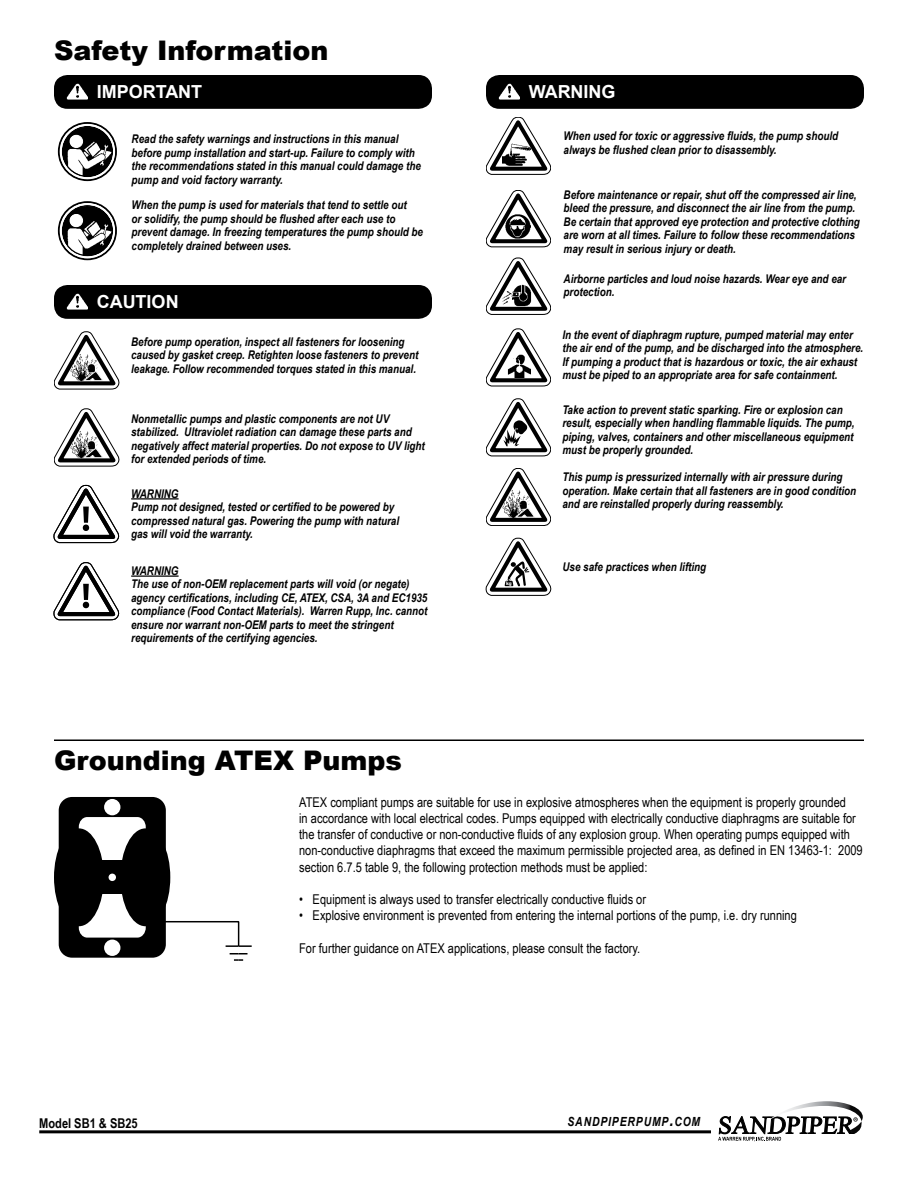
<style>
.page{position:relative;width:918px;height:1188px;background:#fff}
.page>*{position:absolute;margin:0;border:0;box-sizing:border-box;transform-origin:0 0}
.t1{font:900 27px "Arial";color:#000}
.t2{font:700 18px "Arial";color:#fff}
.t3{font:13.5px/16.2px "Arial Narrow";color:#000}
.t4{font:700 13.5px "Arial Narrow";color:#000}
.t5{font:italic 700 12.6px "Arial Narrow";letter-spacing:.07em;color:#000}
.t6{font:italic 700 12px/13.5px "Arial Narrow";color:#000}
.t7{font:700 5.1px "Myriad Pro";color:#fff}
.s1{font-size:18px}
</style>
<div class="page">
<div style="left:54px;top:75px;width:378px;height:34px;background:#000;border-radius:13px"></div>
<img style="left:67px;top:84px;width:20px;height:15px">
<hr style="left:54px;top:740px;width:810px;height:1px;background:#000">
<svg style="left:62px;top:126px;width:51px;height:51px"></svg>
<div style="left:58px;top:122px;width:59px;height:59px;border:2px solid #000;border-radius:50%"></div>
<div style="left:60px;top:124px;width:55px;height:55px;border:2px solid #fff;border-radius:50%"></div>
<img style="left:62px;top:126px;width:51px;height:51px;border-radius:25px">
<div style="left:70px;top:135px;width:13px;height:12px;background:#fff;border-radius:50%"></div>
<div style="left:70px;top:135px;width:13px;height:13px;border:1px solid #fff;border-radius:50%"></div>
<svg style="left:62px;top:205px;width:51px;height:51px"></svg>
<div style="left:58px;top:201px;width:59px;height:59px;border:2px solid #000;border-radius:50%"></div>
<div style="left:60px;top:203px;width:55px;height:55px;border:2px solid #fff;border-radius:50%"></div>
<img style="left:62px;top:206px;width:51px;height:50px;border-radius:25px">
<div style="left:70px;top:214px;width:13px;height:13px;background:#fff;border-radius:50%"></div>
<div style="left:70px;top:214px;width:13px;height:13px;border:1px solid #fff;border-radius:50%"></div>
<svg style="left:54px;top:332px;width:65px;height:58px"></svg>
<div style="left:54px;top:285px;width:378px;height:34px;background:#000;border-radius:13px"></div>
<img style="left:67px;top:294px;width:20px;height:15px">
<div style="left:486px;top:75px;width:378px;height:34px;background:#000;border-radius:13px"></div>
<img style="left:499px;top:84px;width:20px;height:15px">
<div style="left:59px;top:797px;width:107px;height:161px;background:#000;border-radius:13px"></div>
<svg style="left:79px;top:817px;width:67px;height:121px;background:#f6f6f6"></svg>
<div style="left:54px;top:828px;width:50px;height:98px;background:#000;border-radius:50%"></div>
<div style="left:104px;top:799px;width:16px;height:16px;background:#fff;border-radius:50%"></div>
<div style="left:76px;top:860px;width:73px;height:34px;background:#000"></div>
<div style="left:109px;top:874px;width:7px;height:7px;background:#fff;border-radius:50%"></div>
<div style="left:120px;top:828px;width:50px;height:98px;background:#000;border-radius:50%"></div>
<div style="left:104px;top:940px;width:16px;height:16px;background:#fff;border-radius:50%"></div>
<svg style="left:162px;top:920px;width:90px;height:41px"></svg>
<svg style="left:54px;top:409px;width:65px;height:58px"></svg>
<svg style="left:486px;top:117px;width:65px;height:58px"></svg>
<svg style="left:486px;top:258px;width:65px;height:57px"></svg>
<svg style="left:486px;top:190px;width:65px;height:57px"></svg>
<svg style="left:486px;top:329px;width:65px;height:57px"></svg>
<svg style="left:486px;top:468px;width:65px;height:58px"></svg>
<svg style="left:486px;top:399px;width:65px;height:57px"></svg>
<svg style="left:53px;top:485px;width:67px;height:58px"></svg>
<hr style="left:131px;top:498px;width:48px;height:2px;background:#000">
<svg style="left:485px;top:538px;width:67px;height:58px"></svg>
<svg style="left:53px;top:562px;width:67px;height:59px"></svg>
<hr style="left:131px;top:575px;width:48px;height:2px;background:#000">
<hr style="left:39px;top:1130px;width:672px;height:3px;background:#000">
<svg style="left:718px;top:1101px;width:145px;height:41px"></svg>
<h1 class="t1" style="left:54px;top:31px;width:276px">Safety Information</h1>
<h2 class="t2" style="left:97px;top:80px;width:107px">IMPORTANT</h2>
<p class="t6" style="left:132px;top:132px;width:291px">Read the safety warnings and instructions in this manual before pump installation and start-up. Failure to comply with the recommendations stated in this manual could damage the pump and void factory warranty.</p>
<p class="t6" style="left:564px;top:128px;width:276px">When used for toxic or aggressive fluids, the pump should always be flushed clean prior to disassembly.</p>
<h2 class="t2" style="left:529px;top:80px;width:88px">WARNING</h2>
<p class="t6" style="left:132px;top:198px;width:293px">When the pump is used for materials that tend to settle out<br>or solidify, the pump should be flushed after each use to prevent damage. In freezing temperatures the pump should be completely drained between uses.</p>
<h2 class="t2" style="left:97px;top:290px;width:83px">CAUTION</h2>
<p class="t6" style="left:131px;top:334px;width:289px">Before pump operation, inspect all fasteners for loosening caused by gasket creep. Retighten loose fasteners to prevent leakage. Follow recommended torques stated in this manual.</p>
<p class="t6" style="left:131px;top:411px;width:295px">Nonmetallic pumps and plastic components are not UV stabilized. Ultraviolet radiation can damage these parts and negatively affect material properties. Do not expose to UV light for extended periods of time.</p>
<p class="t6" style="left:131px;top:486px;width:269px">WARNING<br>Pump not designed, tested or certified to be powered by compressed natural gas. Powering the pump with natural gas will void the warranty.</p>
<p class="t6" style="left:131px;top:563px;width:298px">WARNING<br>The use of non-OEM replacement parts will void (or negate) agency certifications, including CE, ATEX, CSA, 3A and EC1935 compliance (Food Contact Materials). Warren Rupp, Inc. cannot ensure nor warrant non-OEM parts to meet the stringent requirements of the certifying agencies.</p>
<h1 class="t1" style="left:54px;top:741px;width:350px">Grounding ATEX Pumps</h1>
<p class="t7" style="left:506px;top:580px;width:7px">kg</p>
<p class="t6" style="left:564px;top:187px;width:298px">Before maintenance or repair, shut off the compressed air line, bleed the pressure, and disconnect the air line from the pump.<br>Be certain that approved eye protection and protective clothing are worn at all times. Failure to follow these recommendations may result in serious injury or death.</p>
<p class="t6" style="left:564px;top:271px;width:284px">Airborne particles and loud noise hazards. Wear eye and ear protection.</p>
<p class="t6" style="left:562px;top:327px;width:302px">In the event of diaphragm rupture, pumped material may enter the air end of the pump, and be discharged into the atmosphere.<br>If pumping a product that is hazardous or toxic, the air exhaust must be piped to an appropriate area for safe containment.</p>
<p class="t6" style="left:562px;top:402px;width:294px">Take action to prevent static sparking. Fire or explosion can result, especially when handling flammable liquids. The pump, piping, valves, containers and other miscellaneous equipment must be properly grounded.</p>
<p class="t6" style="left:562px;top:470px;width:295px">This pump is pressurized internally with air pressure during operation. Make certain that all fasteners are in good condition and are reinstalled properly during reassembly.</p>
<p class="t6" style="left:562px;top:559px;width:145px">Use safe practices when lifting</p>
<p class="t3" style="left:299px;top:793px;width:565px">ATEX compliant pumps are suitable for use in explosive atmospheres when the equipment is properly grounded<br>in accordance with local electrical codes. Pumps equipped with electrically conductive diaphragms are suitable for the transfer of conductive or non-conductive fluids of any explosion group. When operating pumps equipped with non-conductive diaphragms that exceed the maximum permissible projected area, as defined in EN 13463-1: 2009 section 6.7.5 table 9, the following protection methods must be applied:</p>
<p class="t3" style="left:299px;top:891px;width:348px">• Equipment is always used to transfer electrically conductive fluids or</p>
<p class="t3" style="left:299px;top:907px;width:499px">• Explosive environment is prevented from entering the internal portions of the pump, i.e. dry running</p>
<p class="t3" style="left:299px;top:939px;width:343px">For further guidance on ATEX applications, please consult the factory.</p>
<p class="t4" style="left:39px;top:1113px;width:100px">Model SB1 &amp; SB25</p>
<p class="t5" style="left:568px;top:1112px;width:134px">SANDPIPERPUMP<span class="s1">.</span>COM</p>
</div>
